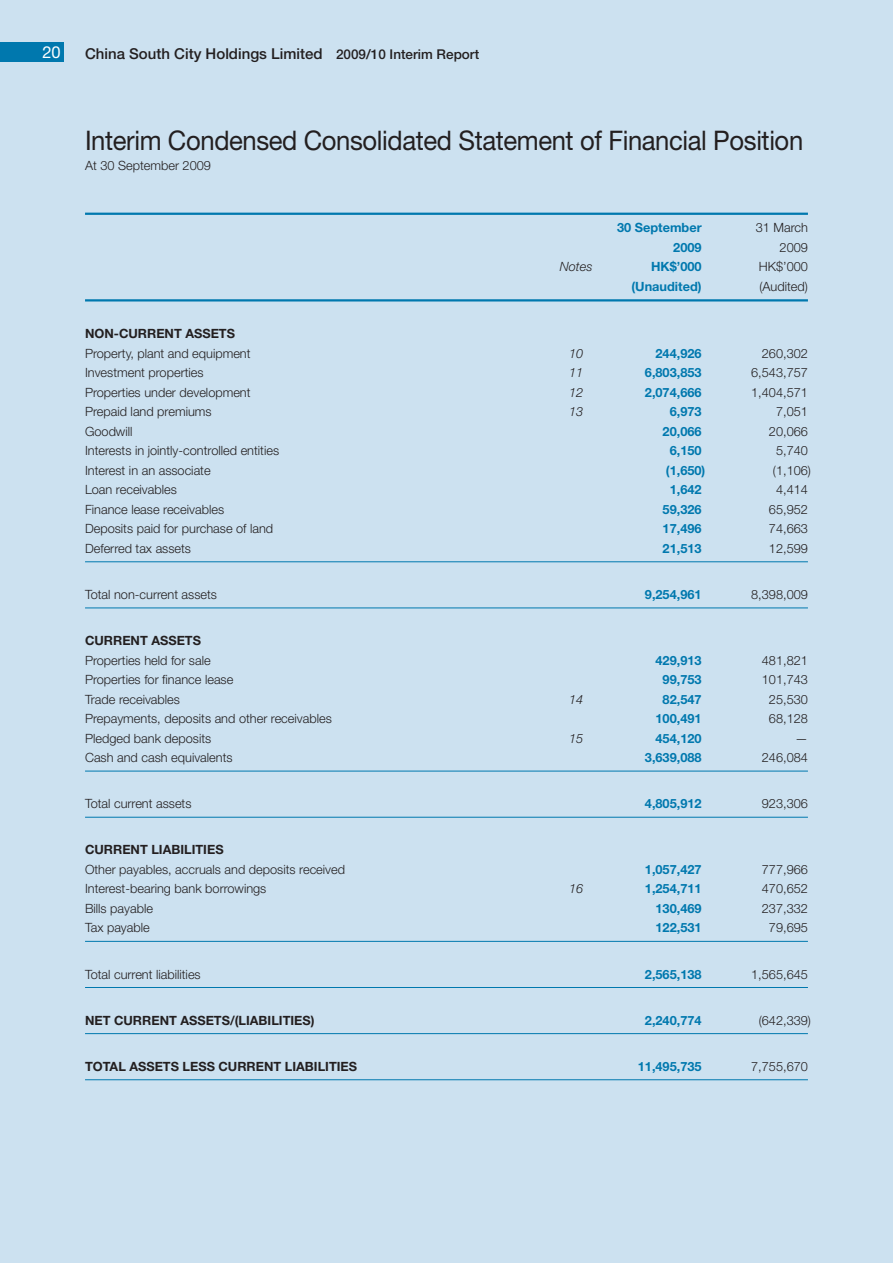
<style>
.page{position:relative;width:893px;height:1263px;background:#cce1f0}
.page>*{position:absolute;margin:0;border:0;box-sizing:border-box;transform-origin:0 0}
.t1{font:27px "Helvetica Neue LT Std";letter-spacing:-.015em;color:#231f20;scale:.95 1}
.t2{font:16.5px "Helvetica Neue LT Std";color:#fff}
.t3{font:500 15px "Helvetica Neue LT Std";color:#231f20}
.t4{font:300 12.75px/19.5px "Helvetica Neue LT Std";color:#231f20;text-align:right}
.t5{font:700 12.75px/19.5px "Helvetica Neue LT Std";color:#0078ae;text-align:right}
.t6{font:700 12.75px "Helvetica Neue LT Std";color:#231f20}
.t7{font:italic 300 12.75px "Helvetica Neue LT Std";color:#231f20}
.s1{font-size:13.5px}
</style>
<div class="page">
<div style="left:0;top:43px;width:64px;height:19px;background:#0078ae"></div>
<hr style="left:85px;top:213px;width:723px;height:2px;background:#0078ae">
<hr style="left:85px;top:299px;width:723px;height:2px;background:#0078ae">
<hr style="left:85px;top:607px;width:723px;height:1px;background:#0078ae">
<hr style="left:85px;top:561px;width:723px;height:1px;background:#0078ae">
<hr style="left:85px;top:771px;width:723px;height:1px;background:#0078ae">
<hr style="left:85px;top:817px;width:723px;height:1px;background:#0078ae">
<hr style="left:85px;top:941px;width:723px;height:1px;background:#0078ae">
<hr style="left:85px;top:987px;width:723px;height:1px;background:#0078ae">
<hr style="left:85px;top:1033px;width:723px;height:1px;background:#0078ae">
<hr style="left:85px;top:1079px;width:723px;height:1px;background:#0078ae">
<p class="t2" style="left:42px;top:46px;width:20px">20</p>
<p class="t3" style="left:85px;top:48px;width:396px">China South City Holdings Limited <span class="s1">2009/10 Interim Report</span></p>
<h1 class="t1" style="left:85px;top:131px;width:757px">Interim Condensed Consolidated Statement of Financial Position</h1>
<p class="t4" style="left:85px;top:157px;width:127px">At 30 September 2009</p>
<p class="t5" style="left:617px;top:219px;width:86px">30 September<br>2009</p>
<p class="t4" style="left:756px;top:219px;width:54px">31 March<br>2009</p>
<p class="t7" style="left:560px;top:262px;width:34px">Notes</p>
<p class="t5" style="left:651px;top:258px;width:52px">HK$’000</p>
<p class="t4" style="left:759px;top:258px;width:51px">HK$’000</p>
<p class="t5" style="left:631px;top:278px;width:72px">(Unaudited)</p>
<p class="t4" style="left:759px;top:278px;width:50px">(Audited)</p>
<p class="t6" style="left:85px;top:329px;width:151px">NON-CURRENT ASSETS</p>
<p class="t4" style="left:85px;top:345px;width:167px">Property, plant and equipment</p>
<p class="t7" style="left:569px;top:349px;width:16px">10</p>
<p class="t5" style="left:655px;top:345px;width:48px">244,926</p>
<p class="t4" style="left:762px;top:345px;width:48px">260,302</p>
<p class="t4" style="left:85px;top:364px;width:120px">Investment properties</p>
<p class="t7" style="left:569px;top:368px;width:16px">11</p>
<p class="t5" style="left:645px;top:364px;width:58px">6,803,853</p>
<p class="t4" style="left:751px;top:364px;width:58px">6,543,757</p>
<p class="t4" style="left:85px;top:384px;width:167px">Properties under development</p>
<p class="t7" style="left:569px;top:388px;width:16px">12</p>
<p class="t5" style="left:645px;top:384px;width:58px">2,074,666</p>
<p class="t4" style="left:751px;top:384px;width:58px">1,404,571</p>
<p class="t4" style="left:85px;top:403px;width:128px">Prepaid land premiums</p>
<p class="t7" style="left:569px;top:407px;width:16px">13</p>
<p class="t5" style="left:670px;top:403px;width:33px">6,973</p>
<p class="t4" style="left:776px;top:403px;width:33px">7,051</p>
<p class="t4" style="left:85px;top:423px;width:49px">Goodwill</p>
<p class="t5" style="left:663px;top:423px;width:40px">20,066</p>
<p class="t4" style="left:769px;top:423px;width:40px">20,066</p>
<p class="t4" style="left:85px;top:442px;width:196px">Interests in jointly-controlled entities</p>
<p class="t5" style="left:670px;top:442px;width:33px">6,150</p>
<p class="t4" style="left:776px;top:442px;width:33px">5,740</p>
<p class="t4" style="left:85px;top:462px;width:127px">Interest in an associate</p>
<p class="t5" style="left:666px;top:462px;width:41px">(1,650)</p>
<p class="t4" style="left:773px;top:462px;width:40px">(1,106)</p>
<p class="t4" style="left:85px;top:481px;width:93px">Loan receivables</p>
<p class="t5" style="left:670px;top:481px;width:33px">1,642</p>
<p class="t4" style="left:776px;top:481px;width:33px">4,414</p>
<p class="t4" style="left:85px;top:501px;width:141px">Finance lease receivables</p>
<p class="t5" style="left:663px;top:501px;width:40px">59,326</p>
<p class="t4" style="left:769px;top:501px;width:40px">65,952</p>
<p class="t4" style="left:85px;top:520px;width:190px">Deposits paid for purchase of land</p>
<p class="t5" style="left:663px;top:520px;width:40px">17,496</p>
<p class="t4" style="left:769px;top:520px;width:40px">74,663</p>
<p class="t4" style="left:85px;top:540px;width:108px">Deferred tax assets</p>
<p class="t5" style="left:663px;top:540px;width:40px">21,513</p>
<p class="t4" style="left:769px;top:540px;width:40px">12,599</p>
<p class="t4" style="left:85px;top:586px;width:134px">Total non-current assets</p>
<p class="t5" style="left:645px;top:586px;width:58px">9,254,961</p>
<p class="t4" style="left:751px;top:586px;width:58px">8,398,009</p>
<p class="t6" style="left:85px;top:636px;width:117px">CURRENT ASSETS</p>
<p class="t4" style="left:85px;top:652px;width:127px">Properties held for sale</p>
<p class="t5" style="left:655px;top:652px;width:48px">429,913</p>
<p class="t4" style="left:762px;top:652px;width:48px">481,821</p>
<p class="t4" style="left:85px;top:671px;width:150px">Properties for finance lease</p>
<p class="t5" style="left:663px;top:671px;width:40px">99,753</p>
<p class="t4" style="left:762px;top:671px;width:48px">101,743</p>
<p class="t4" style="left:85px;top:691px;width:96px">Trade receivables</p>
<p class="t7" style="left:569px;top:694px;width:16px">14</p>
<p class="t5" style="left:663px;top:691px;width:40px">82,547</p>
<p class="t4" style="left:769px;top:691px;width:40px">25,530</p>
<p class="t4" style="left:85px;top:710px;width:248px">Prepayments, deposits and other receivables</p>
<p class="t5" style="left:655px;top:710px;width:48px">100,491</p>
<p class="t4" style="left:769px;top:710px;width:40px">68,128</p>
<p class="t4" style="left:85px;top:730px;width:128px">Pledged bank deposits</p>
<p class="t7" style="left:569px;top:733px;width:16px">15</p>
<p class="t5" style="left:655px;top:730px;width:48px">454,120</p>
<p class="t4" style="left:795px;top:730px;width:14px">—</p>
<p class="t4" style="left:85px;top:749px;width:149px">Cash and cash equivalents</p>
<p class="t5" style="left:645px;top:749px;width:58px">3,639,088</p>
<p class="t4" style="left:762px;top:749px;width:48px">246,084</p>
<p class="t4" style="left:85px;top:795px;width:108px">Total current assets</p>
<p class="t5" style="left:645px;top:795px;width:58px">4,805,912</p>
<p class="t4" style="left:762px;top:795px;width:48px">923,306</p>
<p class="t6" style="left:85px;top:845px;width:140px">CURRENT LIABILITIES</p>
<p class="t4" style="left:85px;top:861px;width:262px">Other payables, accruals and deposits received</p>
<p class="t5" style="left:645px;top:861px;width:58px">1,057,427</p>
<p class="t4" style="left:762px;top:861px;width:48px">777,966</p>
<p class="t4" style="left:85px;top:880px;width:183px">Interest-bearing bank borrowings</p>
<p class="t7" style="left:569px;top:884px;width:16px">16</p>
<p class="t5" style="left:645px;top:880px;width:58px">1,254,711</p>
<p class="t4" style="left:762px;top:880px;width:48px">470,652</p>
<p class="t4" style="left:85px;top:900px;width:70px">Bills payable</p>
<p class="t5" style="left:655px;top:900px;width:48px">130,469</p>
<p class="t4" style="left:762px;top:900px;width:48px">237,332</p>
<p class="t4" style="left:85px;top:919px;width:66px">Tax payable</p>
<p class="t5" style="left:655px;top:919px;width:48px">122,531</p>
<p class="t4" style="left:769px;top:919px;width:40px">79,695</p>
<p class="t4" style="left:85px;top:965px;width:117px">Total current liabilities</p>
<p class="t5" style="left:645px;top:965px;width:58px">2,565,138</p>
<p class="t4" style="left:751px;top:965px;width:58px">1,565,645</p>
<p class="t6" style="left:85px;top:1015px;width:231px">NET CURRENT ASSETS/(LIABILITIES)</p>
<p class="t5" style="left:645px;top:1012px;width:58px">2,240,774</p>
<p class="t4" style="left:759px;top:1012px;width:54px">(642,339)</p>
<p class="t6" style="left:85px;top:1062px;width:274px">TOTAL ASSETS LESS CURRENT LIABILITIES</p>
<p class="t5" style="left:638px;top:1058px;width:65px">11,495,735</p>
<p class="t4" style="left:751px;top:1058px;width:58px">7,755,670</p>
</div>
